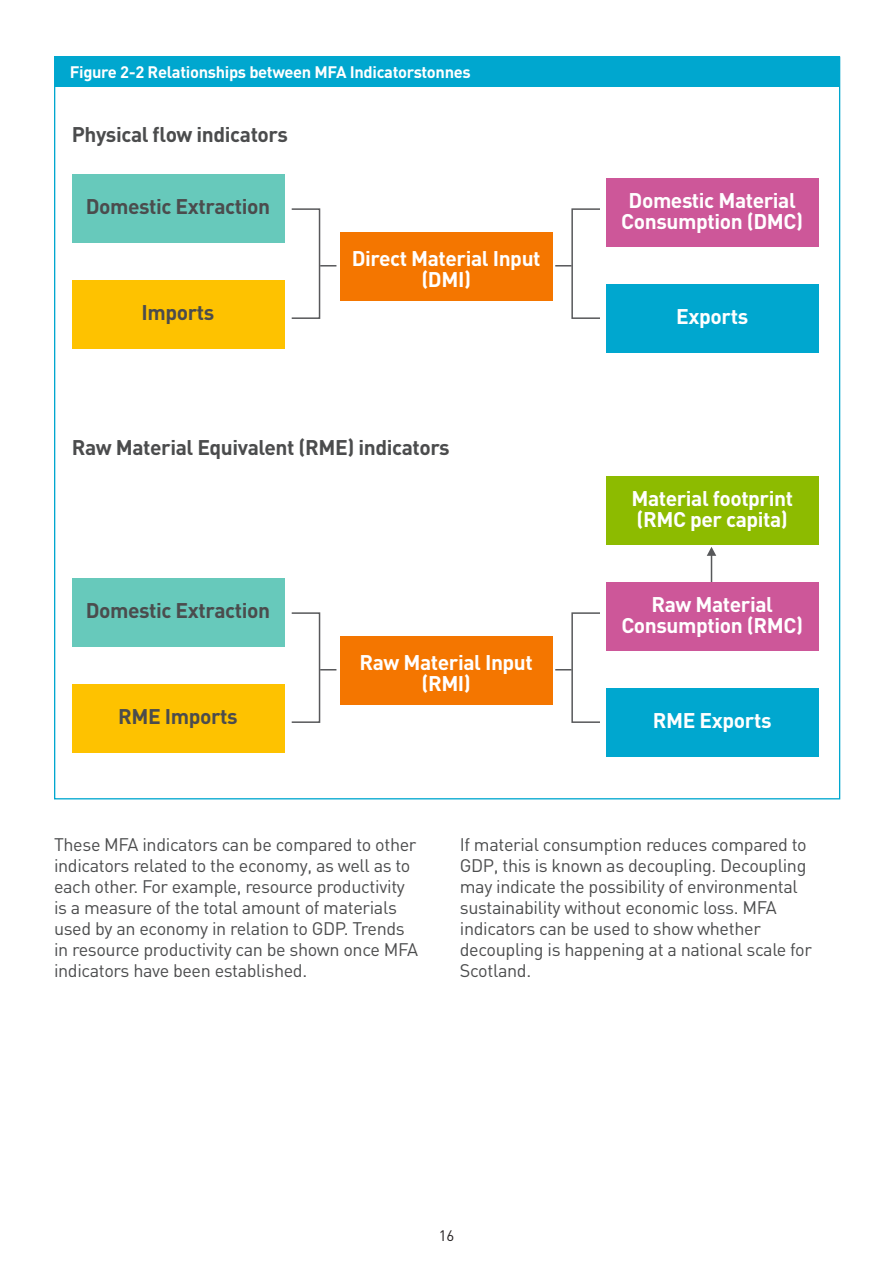
<style>
.page{position:relative;width:893px;height:1263px;background:#fff}
.page>*{position:absolute;margin:0;border:0;box-sizing:border-box;transform-origin:0 0}
.t1{font:700 21px/21px "DIN";letter-spacing:-.02em;color:#fff;text-align:center}
.t2{font:700 21px "DIN";letter-spacing:-.02em;color:#4b4c4d}
.t3{font:18px/21px "DIN";letter-spacing:-.02em;color:#4b4c4d}
.t4{font:700 16.5px "DIN";letter-spacing:-.02em;color:#fff}
.t5{font:15px "DIN";color:#231f20}
</style>
<div class="page">
<div style="left:54px;top:57px;width:786px;height:30px;background:#00a7cf"></div>
<div style="left:72px;top:174px;width:212px;height:68px;background:#67c9bb"></div>
<div style="left:72px;top:281px;width:212px;height:68px;background:#fec200"></div>
<div style="left:340px;top:233px;width:212px;height:68px;background:#f47600"></div>
<div style="left:606px;top:179px;width:213px;height:68px;background:#cd5799"></div>
<div style="left:606px;top:285px;width:213px;height:68px;background:#00a7cf"></div>
<div style="left:291px;top:208px;width:29px;height:111px;border:2px solid #57585a"></div>
<svg style="left:320px;top:265px;width:16px;height:1px"></svg>
<div style="left:571px;top:208px;width:30px;height:111px;border:2px solid #57585a"></div>
<svg style="left:555px;top:265px;width:16px;height:1px"></svg>
<hr style="left:711px;top:553px;width:1px;height:32px;background:#57585a">
<div style="left:72px;top:578px;width:212px;height:68px;background:#67c9bb"></div>
<div style="left:72px;top:685px;width:212px;height:68px;background:#fec200"></div>
<div style="left:340px;top:637px;width:212px;height:68px;background:#f47600"></div>
<div style="left:606px;top:583px;width:213px;height:68px;background:#cd5799"></div>
<div style="left:606px;top:689px;width:213px;height:68px;background:#00a7cf"></div>
<div style="left:291px;top:612px;width:29px;height:111px;border:2px solid #57585a"></div>
<svg style="left:320px;top:669px;width:16px;height:1px"></svg>
<div style="left:571px;top:612px;width:30px;height:111px;border:2px solid #57585a"></div>
<svg style="left:555px;top:669px;width:16px;height:1px"></svg>
<div style="left:606px;top:476px;width:213px;height:68px;background:#8dbb00"></div>
<svg style="left:707px;top:547px;width:9px;height:9px"></svg>
<p class="t4" style="left:70px;top:61px;width:403px">Figure 2-2 Relationships between MFA Indicatorstonnes</p>
<p class="t2" style="left:72px;top:121px;width:218px">Physical flow indicators</p>
<p class="t2" style="left:86px;top:193px;width:186px">Domestic Extraction</p>
<p class="t2" style="left:142px;top:299px;width:74px">Imports</p>
<p class="t1" style="left:352px;top:247px;width:190px">Direct Material Input</p>
<p class="t1" style="left:421px;top:268px;width:51px">(DMI)</p>
<p class="t2" style="left:72px;top:434px;width:380px">Raw Material Equivalent (RME) indicators</p>
<p class="t2" style="left:86px;top:597px;width:186px">Domestic Extraction</p>
<p class="t2" style="left:118px;top:703px;width:121px">RME Imports</p>
<p class="t1" style="left:359px;top:651px;width:175px">Raw Material Input</p>
<p class="t1" style="left:421px;top:672px;width:51px">(RMI)</p>
<p class="t1" style="left:621px;top:189px;width:183px">Domestic Material<br>Consumption (DMC)</p>
<p class="t1" style="left:676px;top:305px;width:73px">Exports</p>
<p class="t1" style="left:631px;top:487px;width:163px">Material footprint</p>
<p class="t1" style="left:636px;top:508px;width:153px">(RMC per capita)</p>
<p class="t1" style="left:621px;top:593px;width:183px">Raw Material<br>Consumption (RMC)</p>
<p class="t1" style="left:653px;top:709px;width:120px">RME Exports</p>
<p class="t3" style="left:54px;top:834px;width:366px">These MFA indicators can be compared to other indicators related to the economy, as well as to each other. For example, resource productivity is a measure of the total amount of materials used by an economy in relation to GDP. Trends in resource productivity can be shown once MFA indicators have been established.</p>
<p class="t3" style="left:460px;top:834px;width:354px">If material consumption reduces compared to GDP, this is known as decoupling. Decoupling may indicate the possibility of environmental sustainability without economic loss. MFA indicators can be used to show whether decoupling is happening at a national scale for Scotland.</p>
<p class="t5" style="left:439px;top:1226px;width:17px">16</p>
</div>
